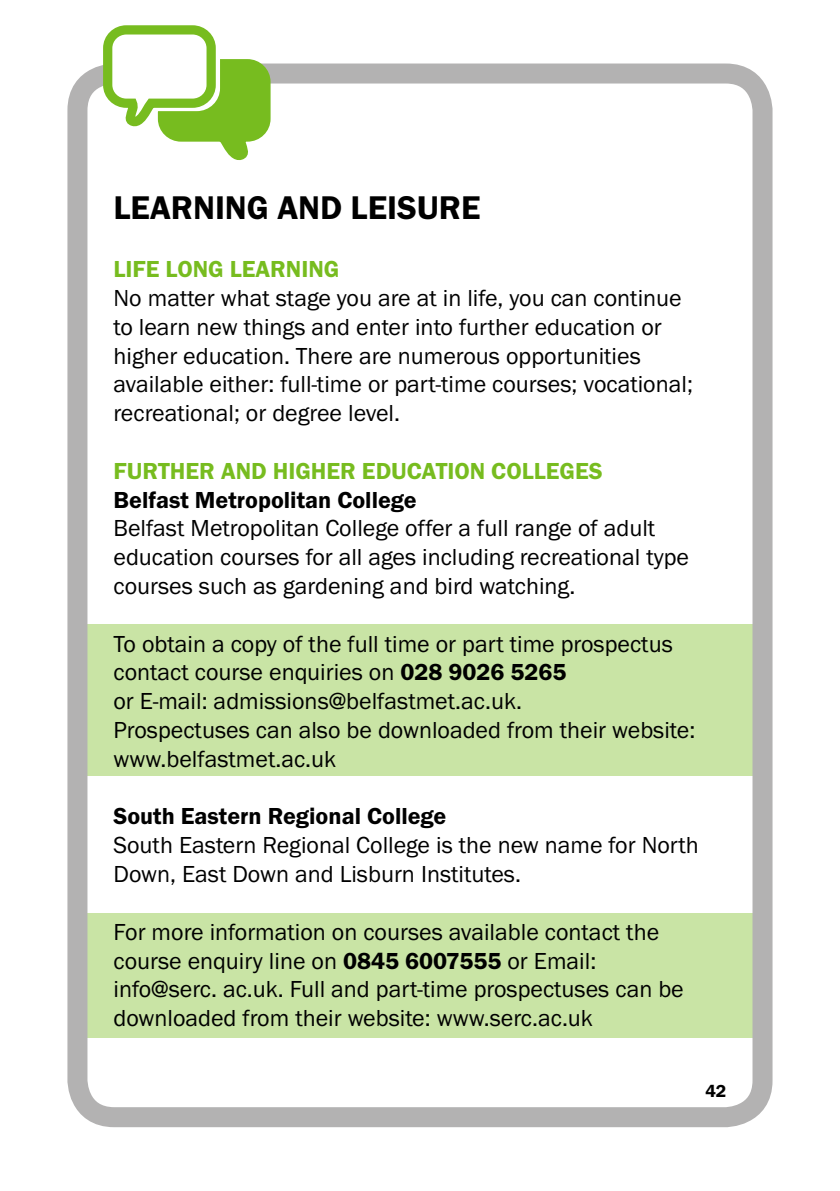
<style>
.page{position:relative;width:840px;height:1191px;background:#fff}
.page>*{position:absolute;margin:0;border:0;box-sizing:border-box;transform-origin:0 0}
.t1{font:600 34px "Franklin Got ITC";color:#000}
.t2{font:24px/28.8px "Franklin Got ITC";color:#000}
.t3{font:600 24px "Franklin Got ITC";color:#000}
.t4{font:600 24px "Franklin Got ITC";color:#77bc1f}
.t5{font:600 18px "Franklin Got ITC";color:#000}
.s1{font-weight:600}
</style>
<div class="page">
<div style="left:77px;top:624px;width:686px;height:151px;background:#c9e4a5"></div>
<div style="left:77px;top:913px;width:686px;height:124px;background:#c9e4a5"></div>
<div style="left:67px;top:63px;width:705px;height:1064px;border:20px solid #b3b2b2;border-radius:37px"></div>
<svg style="left:102px;top:25px;width:169px;height:135px"></svg>
<h1 class="t1" style="left:113px;top:188px;width:368px">LEARNING AND LEISURE</h1>
<p class="t4" style="left:113px;top:255px;width:227px">LIFE LONG LEARNING</p>
<p class="t2" style="left:113px;top:283px;width:580px">No matter what stage you are at in life, you can continue to learn new things and enter into further education or higher education. There are numerous opportunities available either: full-time or part-time courses; vocational; recreational; or degree level.</p>
<p class="t4" style="left:113px;top:457px;width:490px">FURTHER AND HIGHER EDUCATION COLLEGES</p>
<p class="t3" style="left:113px;top:485px;width:304px">BELFAST METROPOLITAN COLLEGE</p>
<p class="t2" style="left:113px;top:513px;width:576px">Belfast Metropolitan College offer a full range of adult education courses for all ages including recreational type courses such as gardening and bird watching.</p>
<p class="t2" style="left:113px;top:628px;width:583px">To obtain a copy of the full time or part time prospectus contact course enquiries on <span class="s1">028 9026 5265<br></span>or E-mail: admissions@belfastmet.ac.uk.<br>Prospectuses can also be downloaded from their website: www.belfastmet.ac.uk</p>
<p class="t3" style="left:113px;top:802px;width:334px">SOUTH EASTERN REGIONAL COLLEGE</p>
<p class="t2" style="left:113px;top:830px;width:586px">South Eastern Regional College is the new name for North<br>Down, East Down and Lisburn Institutes.</p>
<p class="t2" style="left:113px;top:916px;width:571px">For more information on courses available contact the course enquiry line on <span class="s1">0845 6007555</span> or Email: info@serc. ac.uk. Full and part-time prospectuses can be downloaded from their website: www.serc.ac.uk</p>
<p class="t5" style="left:705px;top:1080px;width:22px">42</p>
</div>
